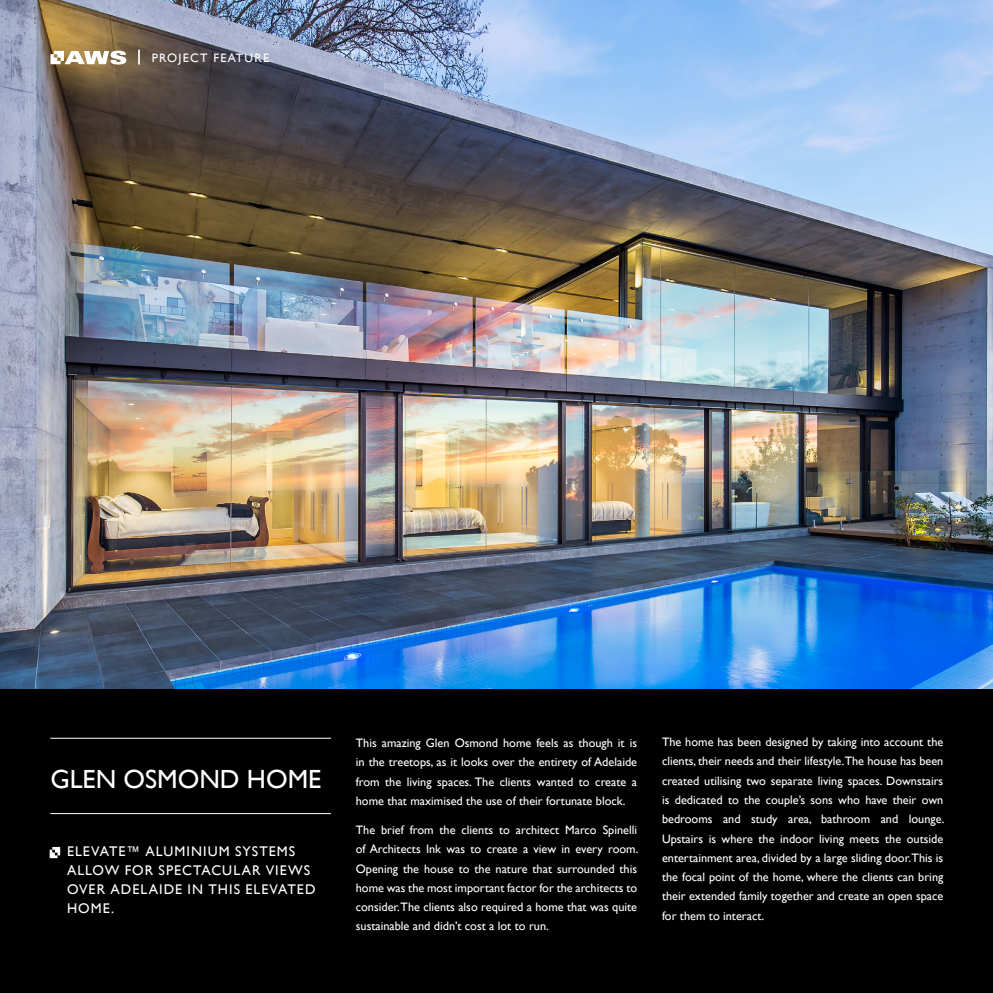
<style>
.page{position:relative;width:993px;height:993px;background:#fff}
.page>*{position:absolute;margin:0;border:0;box-sizing:border-box;transform-origin:0 0}
.PROJECT_NAME{font:26.25px "Gill Sans";color:#fff}
.SUBHEAD{font:14px/19.2px "Gill Sans";letter-spacing:.075em;color:#fff}
.t1{font:12.25px/19.2px "Gill Sans";color:#fff;text-align:justify}
.t2{font:12.25px "Gill Sans";letter-spacing:.1em;color:#fff}
</style>
<div class="page">
<div style="left:0;top:0;width:992px;height:992px;background:#000"></div>
<img style="left:0;top:0;width:992px;height:688px">
<hr style="left:50px;top:737px;width:281px;height:1px;background:#fff">
<hr style="left:50px;top:812px;width:281px;height:1px;background:#fff">
<svg style="left:50px;top:846px;width:10px;height:11px"></svg>
<svg style="left:138px;top:50px;width:2px;height:14px"></svg>
<svg style="left:50px;top:51px;width:76px;height:13px"></svg>
<p class="t2" style="left:152px;top:51px;width:119px">PROJECT FEATURE</p>
<p class="PROJECT_NAME" style="left:50px;top:764px;width:272px">GLEN OSMOND HOME</p>
<p class="SUBHEAD" style="left:67px;top:841px;width:250px">ELEVATE™ ALUMINIUM SYSTEMS<br>ALLOW FOR SPECTACULAR VIEWS<br>OVER ADELAIDE IN THIS ELEVATED<br>HOME.</p>
<p class="t1" style="left:356px;top:733px;width:283px">This amazing Glen Osmond home feels as though it is in the treetops, as it looks over the entirety of Adelaide from the living spaces. The clients wanted to create a home that maximised the use of their fortunate block.</p>
<p class="t1" style="left:356px;top:820px;width:284px">The brief from the clients to architect Marco Spinelli of Architects Ink was to create a view in every room.<br>Opening the house to the nature that surrounded this home was the most important factor for the architects to consider.The clients also required a home that was quite sustainable and didn’t cost a lot to run.</p>
<p class="t1" style="left:661px;top:732px;width:284px">The home has been designed by taking into account the clients, their needs and their lifestyle.The house has been created utilising two separate living spaces. Downstairs is dedicated to the couple’s sons who have their own bedrooms and study area, bathroom and lounge.<br>Upstairs is where the indoor living meets the outside entertainment area, divided by a large sliding door.This is the focal point of the home, where the clients can bring their extended family together and create an open space for them to interact.</p>
</div>
